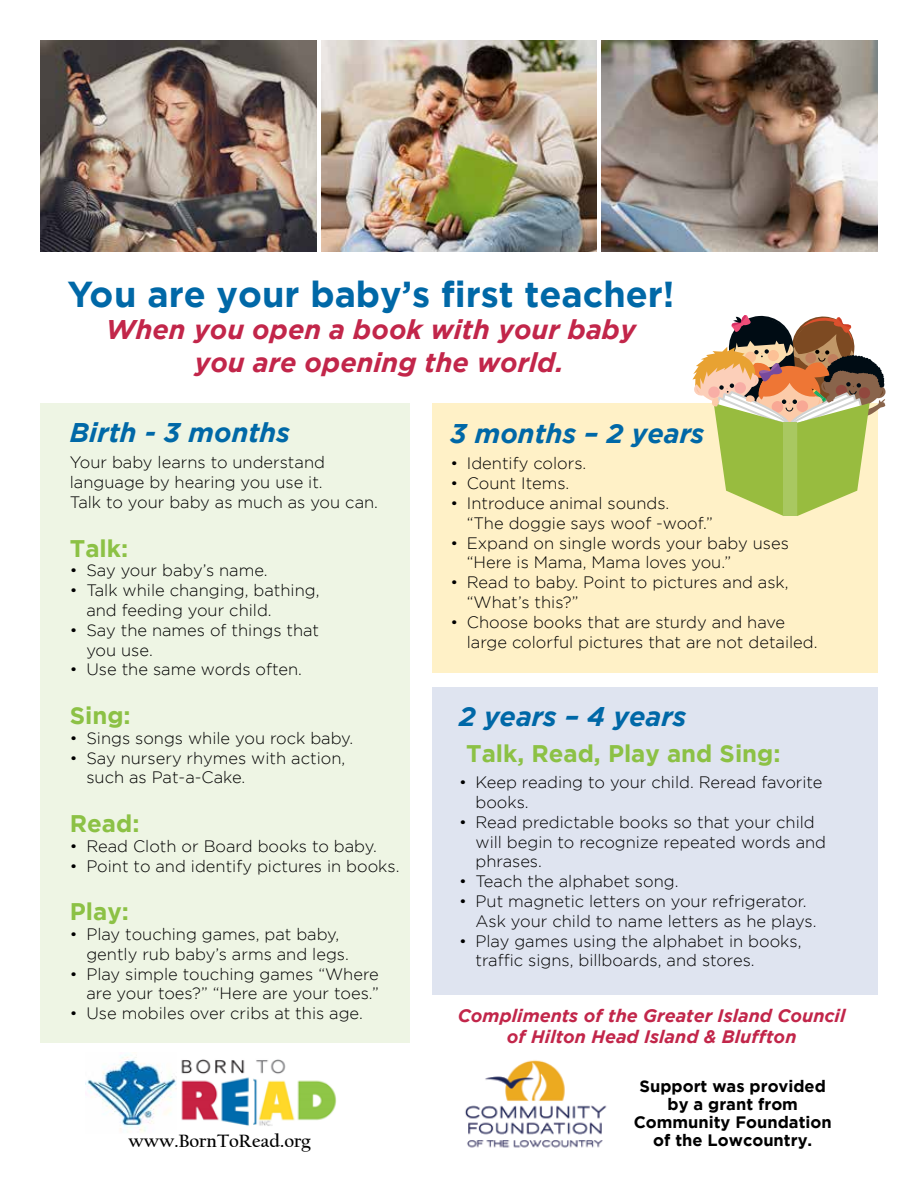
<style>
.page{position:relative;width:918px;height:1188px;background:#fff}
.page>*{position:absolute;margin:0;border:0;box-sizing:border-box;transform-origin:0 0}
.t1{font:700 36px "Gotham";color:#0068a7}
.t2{font:italic 700 27px/32.4px "Gotham";color:#c2264a}
.t3{font:italic 700 27px "Gotham";color:#0068a7}
.t4{font:700 24px "Gotham";color:#8cc145}
.t5{font:700 18.75px "Californian FB";color:#000}
.t6{font:italic 700 18px/21.6px "Gotham";color:#c2264a;text-align:center}
.t7{font:300 16.5px/19.8px "Gotham";color:#000}
.t8{font:700 16.5px/18px "Gotham";color:#000;text-align:center}
</style>
<div class="page">
<div style="left:432px;top:403px;width:446px;height:270px;background:#fff1c7"></div>
<img style="left:86px;top:1054px;width:251px;height:78px">
<div style="left:40px;top:403px;width:369px;height:639px;background:#eef5e4"></div>
<div style="left:432px;top:687px;width:446px;height:308px;background:#dfe4f0"></div>
<img style="left:40px;top:40px;width:276px;height:212px">
<img style="left:321px;top:40px;width:276px;height:212px">
<img style="left:602px;top:40px;width:276px;height:212px">
<svg style="left:692px;top:315px;width:194px;height:201px"></svg>
<img style="left:465px;top:1060px;width:142px;height:88px">
<h1 class="t1" style="left:67px;top:273px;width:609px">You are your baby’s first teacher!</h1>
<h2 class="t2" style="left:194px;top:313px;width:443px;text-indent:-89px">When you open a book with your baby you are opening the world.</h2>
<h2 class="t3" style="left:70px;top:417px;width:221px">Birth - 3 months</h2>
<p class="t7" style="left:70px;top:452px;width:310px">Your baby learns to understand language by hearing you use it.<br>Talk to your baby as much as you can.</p>
<h3 class="t4" style="left:70px;top:534px;width:60px">Talk:</h3>
<p class="t7" style="left:70px;top:560px;width:199px">• Say your baby’s name.</p>
<p class="t7" style="left:86px;top:580px;width:235px;text-indent:-16px">• Talk while changing, bathing, and feeding your child.</p>
<p class="t7" style="left:86px;top:620px;width:234px;text-indent:-16px">• Say the names of things that you use.</p>
<p class="t7" style="left:70px;top:659px;width:234px">• Use the same words often.</p>
<h3 class="t4" style="left:70px;top:702px;width:62px">Sing:</h3>
<p class="t7" style="left:70px;top:728px;width:285px">• Sings songs while you rock baby.</p>
<p class="t7" style="left:86px;top:748px;width:260px;text-indent:-16px">• Say nursery rhymes with action, such as Pat-a-Cake.</p>
<h3 class="t4" style="left:70px;top:810px;width:71px">Read:</h3>
<p class="t7" style="left:70px;top:836px;width:308px">• Read Cloth or Board books to baby.</p>
<p class="t7" style="left:70px;top:856px;width:331px">• Point to and identify pictures in books.</p>
<h3 class="t4" style="left:70px;top:898px;width:60px">Play:</h3>
<p class="t7" style="left:86px;top:924px;width:264px;text-indent:-16px">• Play touching games, pat baby, gently rub baby’s arms and legs.</p>
<p class="t7" style="left:70px;top:964px;width:310px;text-align:right">• Play simple touching games “Where are your toes?” “Here are your toes.”</p>
<p class="t7" style="left:70px;top:1003px;width:295px">• Use mobiles over cribs at this age.</p>
<p class="t5" style="left:129px;top:1130px;width:184px">www.BornToRead.org</p>
<h2 class="t3" style="left:450px;top:418px;width:256px">3 months – 2 years</h2>
<p class="t7" style="left:450px;top:453px;width:137px">• Identify colors.</p>
<p class="t7" style="left:450px;top:473px;width:121px">• Count Items.</p>
<p class="t7" style="left:467px;top:493px;width:248px;text-indent:-16px">• Introduce animal sounds.<br>“The doggie says woof -woof.”</p>
<p class="t7" style="left:467px;top:533px;width:324px;text-indent:-16px">• Expand on single words your baby uses “Here is Mama, Mama loves you.”</p>
<p class="t7" style="left:467px;top:572px;width:323px;text-indent:-16px">• Read to baby. Point to pictures and ask, “What’s this?”</p>
<p class="t7" style="left:467px;top:612px;width:352px;text-indent:-16px">• Choose books that are sturdy and have large colorful pictures that are not detailed.</p>
<h2 class="t3" style="left:459px;top:701px;width:229px">2 years – 4 years</h2>
<h3 class="t4" style="left:466px;top:739px;width:316px">Talk, Read, Play and Sing:</h3>
<p class="t7" style="left:476px;top:772px;width:349px;text-indent:-16px">• Keep reading to your child. Reread favorite books.</p>
<p class="t7" style="left:476px;top:812px;width:352px;text-indent:-16px">• Read predictable books so that your child will begin to recognize repeated words and phrases.</p>
<p class="t7" style="left:459px;top:871px;width:221px">• Teach the alphabet song.</p>
<p class="t7" style="left:476px;top:891px;width:343px;text-indent:-16px">• Put magnetic letters on your refrigerator.<br>Ask your child to name letters as he plays.</p>
<p class="t7" style="left:476px;top:931px;width:327px;text-indent:-16px">• Play games using the alphabet in books, traffic signs, billboards, and stores.</p>
<p class="t6" style="left:458px;top:1004px;width:389px">Compliments of the Greater Island Council of Hilton Head Island &amp; Bluffton</p>
<p class="t8" style="left:634px;top:1077px;width:200px">Support was provided by a grant from<br>Community Foundation of the Lowcountry.</p>
</div>
